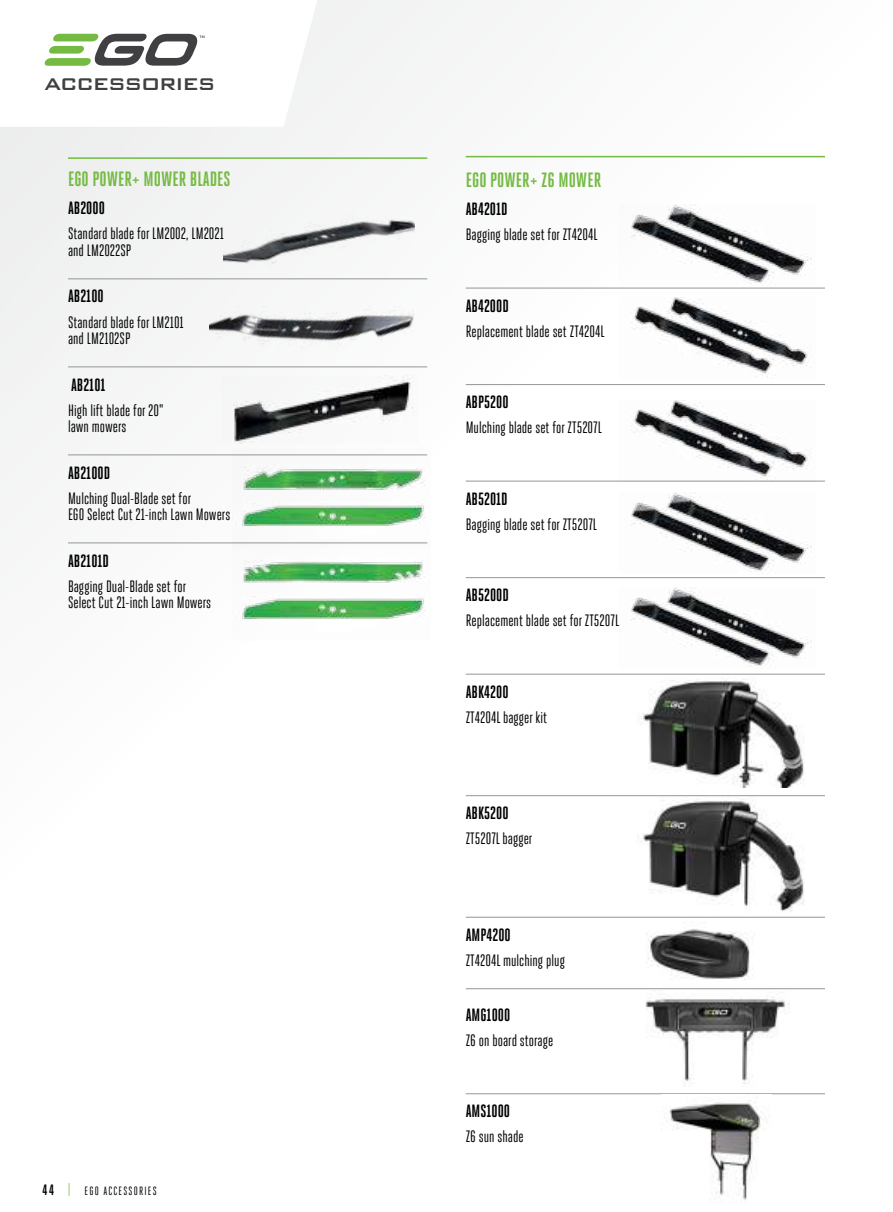
<style>
.page{position:relative;width:893px;height:1212px;background:#fff}
.page>*{position:absolute;margin:0;border:0;box-sizing:border-box;transform-origin:0 0}
.t1{font:500 22.65px "Bank Gothic";letter-spacing:-.08em;color:#404042}
.t2{font:700 20.7px "Heroic Condensed";color:#75bb43}
.t3{font:700 17.7px "Heroic Condensed";color:#000}
.t4{font:16.5px/16.5px "Heroic Condensed";color:#000}
.t5{font:12px "Heroic Condensed";letter-spacing:.1em;color:#000}
.s1{font-weight:700;font-size:15px}
.s2{font-size:15px;color:#75bb43}
</style>
<div class="page">
<div style="left:0;top:0;width:893px;height:1212px;background:linear-gradient(to right,#fafafa,#fff)"></div>
<svg style="left:0;top:0;width:317px;height:127px"></svg>
<img style="left:634px;top:954px;width:164px;height:132px">
<hr style="left:466px;top:288px;width:359px;height:1px;background:#939597">
<hr style="left:466px;top:384px;width:359px;height:1px;background:#939597">
<hr style="left:466px;top:481px;width:359px;height:1px;background:#939597">
<hr style="left:466px;top:577px;width:359px;height:1px;background:#939597">
<hr style="left:466px;top:674px;width:359px;height:1px;background:#939597">
<hr style="left:466px;top:795px;width:359px;height:1px;background:#939597">
<hr style="left:466px;top:917px;width:359px;height:1px;background:#939597">
<hr style="left:466px;top:988px;width:359px;height:1px;background:#939597">
<hr style="left:466px;top:1093px;width:359px;height:1px;background:#939597">
<hr style="left:466px;top:156px;width:359px;height:1px;background:#75bb43">
<img style="left:619px;top:205px;width:197px;height:81px">
<img style="left:619px;top:493px;width:197px;height:81px">
<img style="left:619px;top:588px;width:197px;height:80px">
<img style="left:619px;top:297px;width:197px;height:81px">
<img style="left:619px;top:400px;width:197px;height:81px">
<img style="left:634px;top:919px;width:130px;height:61px">
<img style="left:662px;top:1094px;width:110px;height:110px">
<img style="left:624px;top:677px;width:196px;height:111px">
<img style="left:624px;top:797px;width:196px;height:115px">
<hr style="left:68px;top:157px;width:359px;height:2px;background:#75bb43">
<img style="left:223px;top:212px;width:191px;height:59px">
<img style="left:222px;top:375px;width:196px;height:68px">
<img style="left:209px;top:302px;width:205px;height:68px">
<img style="left:233px;top:449px;width:197px;height:93px">
<img style="left:233px;top:542px;width:197px;height:98px">
<hr style="left:68px;top:278px;width:359px;height:1px;background:#939597">
<hr style="left:68px;top:366px;width:359px;height:1px;background:#939597">
<hr style="left:68px;top:454px;width:359px;height:1px;background:#939597">
<hr style="left:68px;top:542px;width:359px;height:1px;background:#939597">
<h1 class="t1" style="left:44px;top:66px;width:173px">ACCESSORIES</h1>
<p class="t2" style="left:68px;top:168px;width:164px">EGO POWER+ MOWER BLADES</p>
<p class="t3" style="left:68px;top:199px;width:38px">AB2000</p>
<p class="t4" style="left:68px;top:226px;width:158px">Standard blade for LM2002, LM2021 and LM2022SP</p>
<p class="t3" style="left:68px;top:287px;width:37px">AB2100</p>
<p class="t4" style="left:68px;top:314px;width:117px">Standard blade for LM2101 and LM2102SP</p>
<p class="t3" style="left:71px;top:375px;width:36px">AB2101</p>
<p class="t4" style="left:68px;top:402px;width:97px">High lift blade for 20" lawn mowers</p>
<p class="t3" style="left:68px;top:463px;width:44px">AB2100D</p>
<p class="t4" style="left:68px;top:490px;width:164px">Mulching Dual-Blade set for<br>EGO Select Cut 21-inch Lawn Mowers</p>
<p class="t3" style="left:68px;top:551px;width:43px">AB2101D</p>
<p class="t4" style="left:68px;top:578px;width:145px">Bagging Dual-Blade set for<br>Select Cut 21-inch Lawn Mowers</p>
<p class="t5" style="left:43px;top:1184px;width:116px"><span class="s1">44</span> <span class="s2">|</span> EGO ACCESSORIES</p>
<p class="t2" style="left:466px;top:168px;width:137px">EGO POWER+ Z6 MOWER</p>
<p class="t3" style="left:466px;top:199px;width:43px">AB4201D</p>
<p class="t4" style="left:466px;top:226px;width:133px">Bagging blade set for ZT4204L</p>
<p class="t3" style="left:466px;top:296px;width:45px">AB4200D</p>
<p class="t4" style="left:466px;top:323px;width:141px">Replacement blade set ZT4204L</p>
<p class="t3" style="left:466px;top:392px;width:44px">ABP5200</p>
<p class="t4" style="left:466px;top:419px;width:138px">Mulching blade set for ZT5207L</p>
<p class="t3" style="left:466px;top:489px;width:44px">AB5201D</p>
<p class="t4" style="left:466px;top:516px;width:133px">Bagging blade set for ZT5207L</p>
<p class="t3" style="left:466px;top:585px;width:45px">AB5200D</p>
<p class="t4" style="left:466px;top:612px;width:155px">Replacement blade set for ZT5207L</p>
<p class="t3" style="left:466px;top:682px;width:44px">ABK4200</p>
<p class="t4" style="left:466px;top:709px;width:83px">ZT4204L bagger kit</p>
<p class="t3" style="left:466px;top:803px;width:44px">ABK5200</p>
<p class="t4" style="left:466px;top:830px;width:68px">ZT5207L bagger</p>
<p class="t3" style="left:466px;top:925px;width:47px">AMP4200</p>
<p class="t4" style="left:466px;top:952px;width:101px">ZT4204L mulching plug</p>
<p class="t3" style="left:466px;top:1005px;width:46px">AMG1000</p>
<p class="t4" style="left:466px;top:1032px;width:89px">Z6 on board storage</p>
<p class="t3" style="left:466px;top:1101px;width:46px">AMS1000</p>
<p class="t4" style="left:466px;top:1128px;width:60px">Z6 sun shade</p>
</div>
